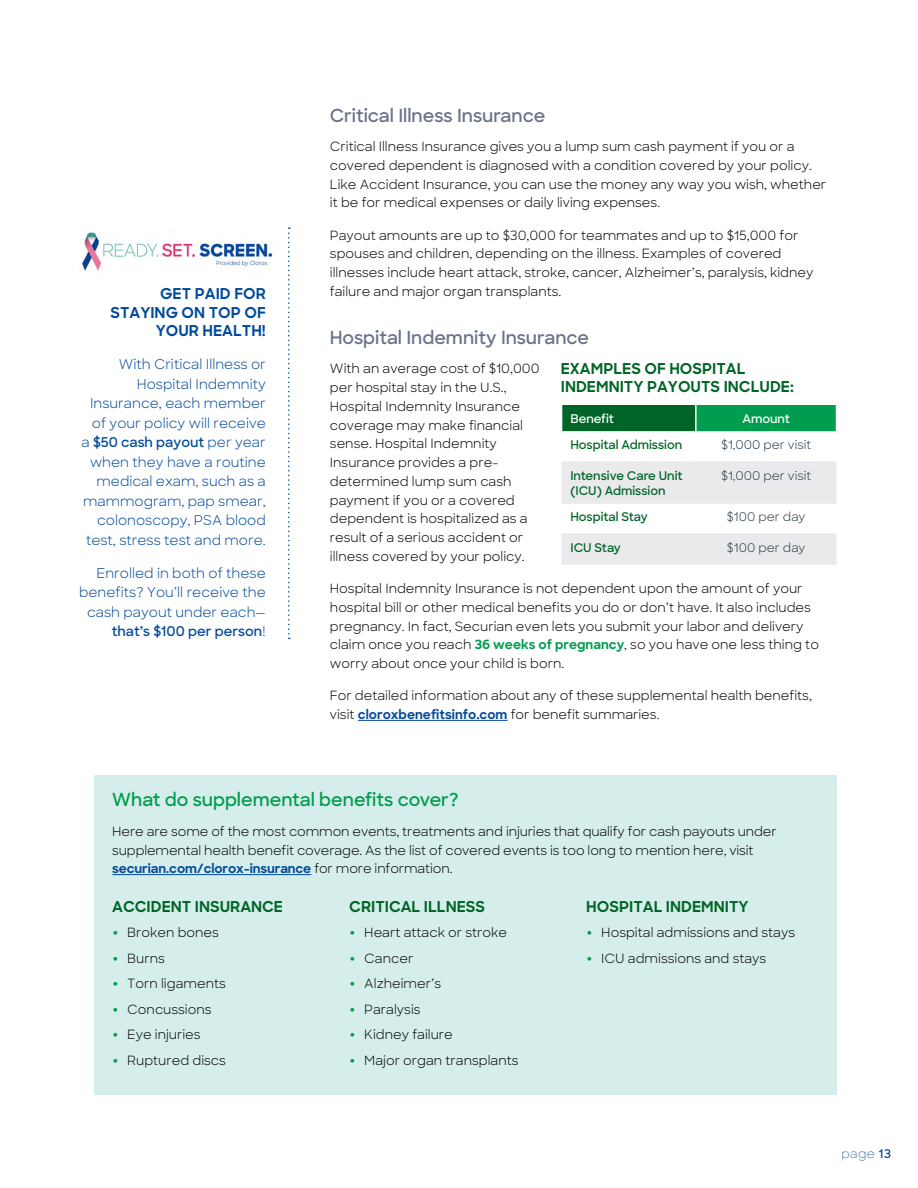
<style>
.page{position:relative;width:918px;height:1188px;background:#fff}
.page>*{position:absolute;margin:0;border:0;box-sizing:border-box;transform-origin:0 0}
.t1{font:600 18px "Sharp Sans";color:#697289}
.t2{font:600 18px "Sharp Sans";color:#009d4e}
.t3{font:700 15px/18px "Sharp Sans";color:#006527}
.t4{font:700 15px/18.8px "Sharp Sans";color:#034a9b;text-align:right}
.t5{font:13.5px/19.5px "Sharp Sans";color:#034a9b;text-align:right}
.t6{font:12.75px/18.8px "Sharp Sans";color:#000101}
.t7{font:600 12px/15px "Sharp Sans";color:#006527}
.t8{font:12px "Sharp Sans";color:#253948}
.t9{font:600 12px "Sharp Sans";color:#fff}
.t10{font:300 12px "Sharp Sans";color:#034a9b}
.s1{font-weight:600}
.s2{font-weight:700;color:#009d4e}
.s3{font-weight:700;color:#034a9b}
.s4{font-weight:700;font-size:16.5px;color:#009d4e}
</style>
<div class="page">
<hr style="left:358px;top:720px;width:150px;height:1px;background:#034a9b">
<svg style="left:288px;top:227px;width:2px;height:412px"></svg>
<hr style="left:562px;top:564px;width:134px;height:1px;background:#ecedef">
<hr style="left:696px;top:564px;width:141px;height:1px;background:#ecedef">
<svg style="left:561px;top:405px;width:276px;height:159px"></svg>
<hr style="left:561px;top:431px;width:135px;height:1px;background:#e2e3e7">
<hr style="left:696px;top:431px;width:141px;height:1px;background:#e2e3e7">
<div style="left:94px;top:776px;width:743px;height:319px;background:#d6eeeb"></div>
<hr style="left:112px;top:874px;width:199px;height:1px;background:#034a9b">
<img style="left:82px;top:232px;width:191px;height:42px">
<p class="t4" style="left:110px;top:283px;width:157px">GET PAID FOR<br>STAYING ON TOP OF<br>YOUR HEALTH!</p>
<p class="t5" style="left:81px;top:354px;width:186px">With Critical Illness or<br>Hospital Indemnity<br>Insurance, each member of your policy will receive a <span class="s1">$50 cash payout</span> per year when they have a routine medical exam, such as a mammogram, pap smear, colonoscopy, PSA blood test, stress test and more.</p>
<p class="t5" style="left:79px;top:563px;width:188px">Enrolled in both of these benefits? You’ll receive the cash payout under each— <span class="s1">that’s $100 per person</span>!</p>
<h1 class="t1" style="left:330px;top:102px;width:217px">Critical Illness Insurance</h1>
<p class="t6" style="left:330px;top:136px;width:498px">Critical Illness Insurance gives you a lump sum cash payment if you or a covered dependent is diagnosed with a condition covered by your policy.<br>Like Accident Insurance, you can use the money any way you wish, whether it be for medical expenses or daily living expenses.</p>
<p class="t6" style="left:330px;top:225px;width:485px">Payout amounts are up to $30,000 for teammates and up to $15,000 for spouses and children, depending on the illness. Examples of covered illnesses include heart attack, stroke, cancer, Alzheimer’s, paralysis, kidney failure and major organ transplants.</p>
<h1 class="t1" style="left:330px;top:324px;width:261px">Hospital Indemnity Insurance</h1>
<p class="t6" style="left:330px;top:359px;width:211px">With an average cost of $10,000 per hospital stay in the U.S.,<br>Hospital Indemnity Insurance coverage may make financial sense. Hospital Indemnity<br>Insurance provides a pre&shy;determined lump sum cash payment if you or a covered dependent is hospitalized as a result of a serious accident or illness covered by your policy.</p>
<p class="t6" style="left:330px;top:579px;width:491px">Hospital Indemnity Insurance is not dependent upon the amount of your hospital bill or other medical benefits you do or don’t have. It also includes pregnancy. In fact, Securian even lets you submit your labor and delivery claim once you reach <span class="s2">36 weeks of pregnancy</span>, so you have one less thing to worry about once your child is born.</p>
<p class="t6" style="left:330px;top:686px;width:483px">For detailed information about any of these supplemental health benefits, visit <span class="s3">cloroxbenefitsinfo.com</span> for benefit summaries.</p>
<p class="t3" style="left:561px;top:359px;width:235px">EXAMPLES OF HOSPITAL<br>INDEMNITY PAYOUTS INCLUDE:</p>
<p class="t9" style="left:570px;top:410px;width:45px">Benefit</p>
<p class="t9" style="left:742px;top:410px;width:49px">Amount</p>
<p class="t7" style="left:570px;top:437px;width:113px">Hospital Admission</p>
<p class="t8" style="left:721px;top:436px;width:92px">$1,000 per visit</p>
<p class="t7" style="left:570px;top:467px;width:114px">Intensive Care Unit (ICU) Admission</p>
<p class="t8" style="left:721px;top:466px;width:92px">$1,000 per visit</p>
<p class="t7" style="left:570px;top:509px;width:79px">Hospital Stay</p>
<p class="t8" style="left:727px;top:508px;width:80px">$100 per day</p>
<p class="t7" style="left:570px;top:539px;width:52px">ICU Stay</p>
<p class="t8" style="left:727px;top:538px;width:80px">$100 per day</p>
<h1 class="t2" style="left:112px;top:787px;width:348px">What do supplemental benefits cover?</h1>
<p class="t6" style="left:112px;top:821px;width:666px">Here are some of the most common events, treatments and injuries that qualify for cash payouts under supplemental health benefit coverage. As the list of covered events is too long to mention here, visit <span class="s3">securian.com/clorox-insurance</span> for more information.</p>
<p class="t3" style="left:112px;top:897px;width:172px">ACCIDENT INSURANCE</p>
<p class="t6" style="left:112px;top:922px;width:108px"><span class="s4">•</span> Broken bones</p>
<p class="t6" style="left:112px;top:948px;width:54px"><span class="s4">•</span> Burns</p>
<p class="t6" style="left:112px;top:973px;width:115px"><span class="s4">•</span> Torn ligaments</p>
<p class="t6" style="left:112px;top:999px;width:101px"><span class="s4">•</span> Concussions</p>
<p class="t6" style="left:112px;top:1024px;width:90px"><span class="s4">•</span> Eye injuries</p>
<p class="t6" style="left:112px;top:1050px;width:115px"><span class="s4">•</span> Ruptured discs</p>
<p class="t3" style="left:349px;top:897px;width:137px">CRITICAL ILLNESS</p>
<p class="t6" style="left:349px;top:922px;width:159px"><span class="s4">•</span> Heart attack or stroke</p>
<p class="t6" style="left:349px;top:948px;width:66px"><span class="s4">•</span> Cancer</p>
<p class="t6" style="left:349px;top:973px;width:93px"><span class="s4">•</span> Alzheimer’s</p>
<p class="t6" style="left:349px;top:999px;width:73px"><span class="s4">•</span> Paralysis</p>
<p class="t6" style="left:349px;top:1024px;width:105px"><span class="s4">•</span> Kidney failure</p>
<p class="t6" style="left:349px;top:1050px;width:171px"><span class="s4">•</span> Major organ transplants</p>
<p class="t3" style="left:586px;top:897px;width:164px">HOSPITAL INDEMNITY</p>
<p class="t6" style="left:586px;top:922px;width:210px"><span class="s4">•</span> Hospital admissions and stays</p>
<p class="t6" style="left:586px;top:948px;width:182px"><span class="s4">•</span> ICU admissions and stays</p>
<p class="t10" style="left:842px;top:1145px;width:51px">page <span class="s1">13</span></p>
</div>
